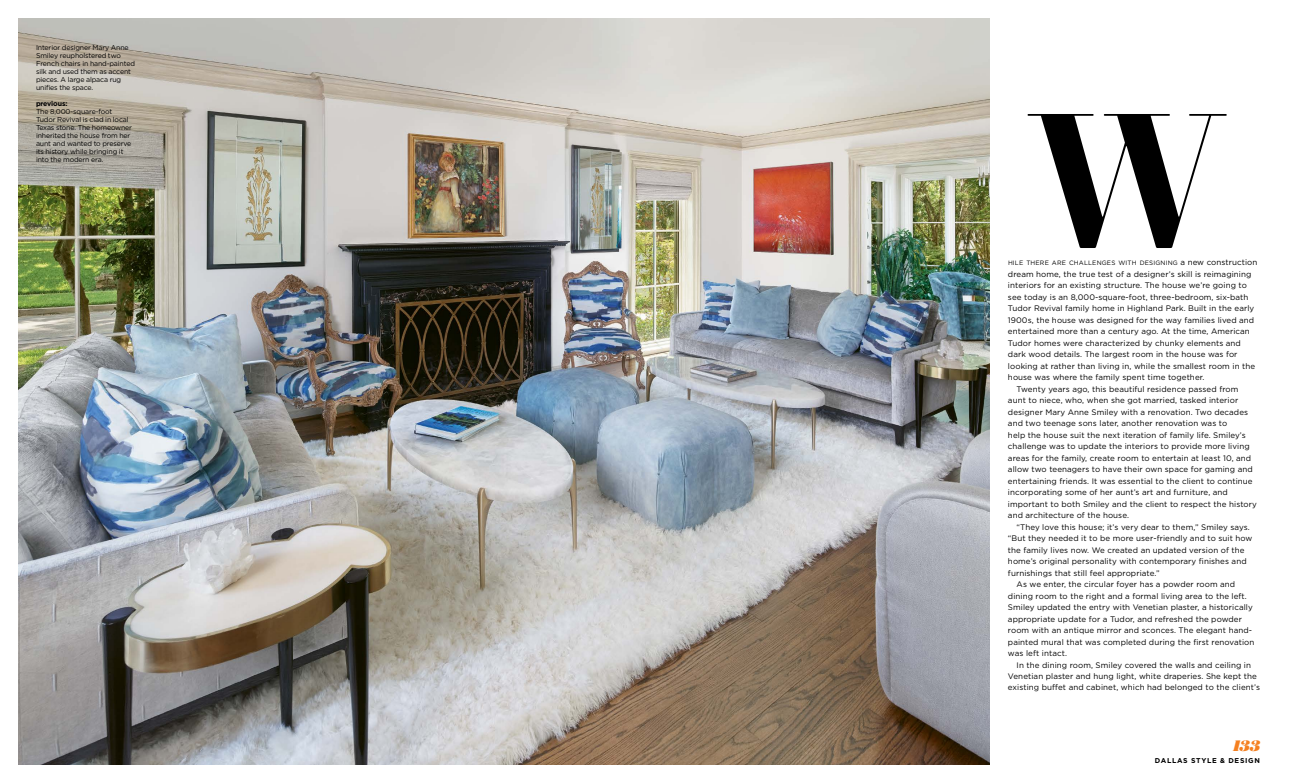
<style>
.page{position:relative;width:1296px;height:783px;background:#fff}
.page>*{position:absolute;margin:0;border:0;box-sizing:border-box;transform-origin:0 0}
.t1{font:700 179.9px "Essonnes Headline";color:#000}
.t2{font:italic 900 16px "Austin";color:#f58020}
.t3{font:8px "Gotham";letter-spacing:.01em;color:#000}
.t4{font:7px/8px "Gotham";letter-spacing:-.02em;color:#000}
.t5{font:700 7px "Gotham";letter-spacing:.1em;color:#000}
.t6{font:700 7px "Gotham";letter-spacing:-.02em;color:#000}
.t7{font:6.3px "Gotham";letter-spacing:.03em;color:#000}
.s1{font-size:8px}
</style>
<div class="page">
<img style="left:18px;top:18px;width:972px;height:747px">
<p class="t4" style="left:36px;top:43px;width:101px">Interior designer Mary Anne<br>Smiley reupholstered two<br>French chairs in hand-painted silk and used them as accent pieces. A large alpaca rug unifies the space.</p>
<p class="t6" style="left:36px;top:98px;width:33px">previous:</p>
<p class="t4" style="left:36px;top:107px;width:98px">The 8,000-square-foot<br>Tudor Revival is clad in local<br>Texas stone. The homeowner inherited the house from her aunt and wanted to preserve its history while bringing it into the modern era.</p>
<h1 class="t1" style="left:1027px;top:53px;width:201px">W</h1>
<p class="t7" style="left:1008px;top:259px;width:251px">HILE THERE ARE CHALLENGES WITH DESIGNING <span class="s1">a new construction</span></p>
<p class="t3" style="left:1008px;top:269px;width:245px">dream home, the true test of a designer’s skill is reimagining</p>
<p class="t3" style="left:1008px;top:280px;width:240px">interiors for an existing structure. The house we’re going to</p>
<p class="t3" style="left:1008px;top:292px;width:242px">see today is an 8,000-square-foot, three-bedroom, six-bath</p>
<p class="t3" style="left:1008px;top:303px;width:248px">Tudor Revival family home in Highland Park. Built in the early</p>
<p class="t3" style="left:1008px;top:315px;width:248px">1900s, the house was designed for the way families lived and</p>
<p class="t3" style="left:1008px;top:326px;width:243px">entertained more than a century ago. At the time, American</p>
<p class="t3" style="left:1008px;top:338px;width:234px">Tudor homes were characterized by chunky elements and</p>
<p class="t3" style="left:1008px;top:349px;width:231px">dark wood details. The largest room in the house was for</p>
<p class="t3" style="left:1008px;top:361px;width:249px">looking at rather than living in, while the smallest room in the</p>
<p class="t3" style="left:1008px;top:372px;width:198px">house was where the family spent time together.</p>
<p class="t3" style="left:1017px;top:384px;width:223px">Twenty years ago, this beautiful residence passed from</p>
<p class="t3" style="left:1008px;top:395px;width:232px">aunt to niece, who, when she got married, tasked interior</p>
<p class="t3" style="left:1008px;top:407px;width:242px">designer Mary Anne Smiley with a renovation. Two decades</p>
<p class="t3" style="left:1008px;top:418px;width:221px">and two teenage sons later, another renovation was to</p>
<p class="t3" style="left:1008px;top:430px;width:239px">help the house suit the next iteration of family life. Smiley’s</p>
<p class="t3" style="left:1008px;top:441px;width:243px">challenge was to update the interiors to provide more living</p>
<p class="t3" style="left:1008px;top:453px;width:245px">areas for the family, create room to entertain at least 10, and</p>
<p class="t3" style="left:1008px;top:464px;width:246px">allow two teenagers to have their own space for gaming and</p>
<p class="t3" style="left:1008px;top:476px;width:246px">entertaining friends. It was essential to the client to continue</p>
<p class="t3" style="left:1008px;top:487px;width:221px">incorporating some of her aunt’s art and furniture, and</p>
<p class="t3" style="left:1008px;top:499px;width:250px">important to both Smiley and the client to respect the history</p>
<p class="t3" style="left:1008px;top:510px;width:123px">and architecture of the house.</p>
<p class="t3" style="left:1017px;top:522px;width:235px">“They love this house; it’s very dear to them,” Smiley says.</p>
<p class="t3" style="left:1008px;top:533px;width:246px">“But they needed it to be more user-friendly and to suit how</p>
<p class="t3" style="left:1008px;top:545px;width:238px">the family lives now. We created an updated version of the</p>
<p class="t3" style="left:1008px;top:556px;width:240px">home’s original personality with contemporary finishes and</p>
<p class="t3" style="left:1008px;top:568px;width:153px">furnishings that still feel appropriate.”</p>
<p class="t3" style="left:1017px;top:579px;width:220px">As we enter, the circular foyer has a powder room and</p>
<p class="t3" style="left:1008px;top:591px;width:240px">dining room to the right and a formal living area to the left.</p>
<p class="t3" style="left:1008px;top:602px;width:246px">Smiley updated the entry with Venetian plaster, a historically</p>
<p class="t3" style="left:1008px;top:614px;width:236px">appropriate update for a Tudor, and refreshed the powder</p>
<p class="t3" style="left:1008px;top:625px;width:246px">room with an antique mirror and sconces. The elegant hand-</p>
<p class="t3" style="left:1008px;top:637px;width:248px">painted mural that was completed during the first renovation</p>
<p class="t3" style="left:1008px;top:648px;width:61px">was left intact.</p>
<p class="t3" style="left:1017px;top:660px;width:236px">In the dining room, Smiley covered the walls and ceiling in</p>
<p class="t3" style="left:1008px;top:671px;width:251px">Venetian plaster and hung light, white draperies. She kept the</p>
<p class="t3" style="left:1008px;top:683px;width:254px">existing buffet and cabinet, which had belonged to the client’s</p>
<h2 class="t2" style="left:1233px;top:734px;width:28px">133</h2>
<p class="t5" style="left:1155px;top:756px;width:107px">DALLAS STYLE &amp; DESIGN</p>
</div>
